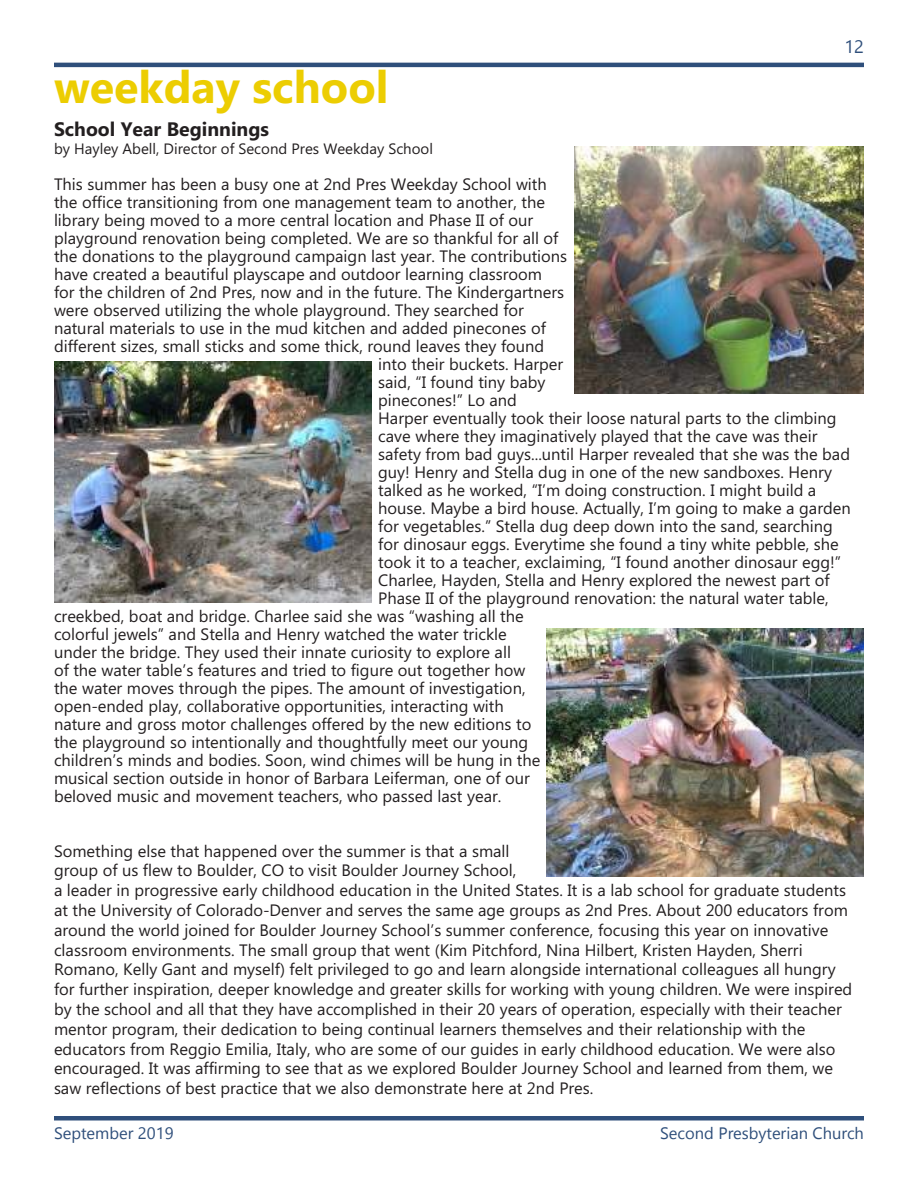
<style>
.page{position:relative;width:918px;height:1188px;background:#fff}
.page>*{position:absolute;margin:0;border:0;box-sizing:border-box;transform-origin:0 0}
.t1{font:700 45px "Microsoft Phags Pa";color:#eccd02}
.t2{font:700 19.5px "Microsoft Phags Pa";color:#231f20}
.t3{font:16.5px/19.8px "Microsoft Phags Pa";color:#231f20}
.t4{font:15px "Microsoft Phags Pa";color:#231f20}
</style>
<div class="page">
<hr style="left:54px;top:63px;width:810px;height:4px;background:#2f4f7b">
<hr style="left:54px;top:1116px;width:810px;height:4px;background:#2f4f7b">
<img style="left:575px;top:146px;width:289px;height:248px">
<img style="left:54px;top:362px;width:318px;height:240px">
<img style="left:546px;top:629px;width:318px;height:247px">
<h1 class="t1" style="left:54px;top:55px;width:336px">weekday school</h1>
<p class="t2" style="left:54px;top:115px;width:217px">School Year Beginnings</p>
<p class="t4" style="left:54px;top:139px;width:380px">by Hayley Abell, Director of Second Pres Weekday School</p>
<p class="t3" style="left:54px;top:174px;width:494px">This summer has been a busy one at 2nd Pres Weekday School with</p>
<p class="t3" style="left:54px;top:192px;width:493px">the office transitioning from one management team to another, the</p>
<p class="t3" style="left:54px;top:210px;width:481px">library being moved to a more central location and Phase II of our</p>
<p class="t3" style="left:54px;top:228px;width:506px">playground renovation being completed. We are so thankful for all of</p>
<p class="t3" style="left:54px;top:246px;width:515px">the donations to the playground campaign last year. The contributions</p>
<p class="t3" style="left:54px;top:264px;width:490px">have created a beautiful playscape and outdoor learning classroom</p>
<p class="t3" style="left:54px;top:282px;width:512px">for the children of 2nd Pres, now and in the future. The Kindergartners</p>
<p class="t3" style="left:54px;top:300px;width:472px">were observed utilizing the whole playground. They searched for</p>
<p class="t3" style="left:54px;top:318px;width:493px">natural materials to use in the mud kitchen and added pinecones of</p>
<p class="t3" style="left:54px;top:336px;width:492px">different sizes, small sticks and some thick, round leaves they found</p>
<p class="t3" style="left:378px;top:354px;width:187px">into their buckets. Harper</p>
<p class="t3" style="left:378px;top:372px;width:169px">said, “I found tiny baby</p>
<p class="t3" style="left:378px;top:390px;width:140px">pinecones!” Lo and</p>
<p class="t3" style="left:378px;top:408px;width:460px">Harper eventually took their loose natural parts to the climbing</p>
<p class="t3" style="left:378px;top:426px;width:441px">cave where they imaginatively played that the cave was their</p>
<p class="t3" style="left:378px;top:444px;width:473px">safety from bad guys...until Harper revealed that she was the bad</p>
<p class="t3" style="left:378px;top:462px;width:455px">guy! Henry and Stella dug in one of the new sandboxes. Henry</p>
<p class="t3" style="left:378px;top:480px;width:440px">talked as he worked, “I’m doing construction. I might build a</p>
<p class="t3" style="left:378px;top:498px;width:474px">house. Maybe a bird house. Actually, I’m going to make a garden</p>
<p class="t3" style="left:378px;top:516px;width:456px">for vegetables.” Stella dug deep down into the sand, searching</p>
<p class="t3" style="left:378px;top:534px;width:462px">for dinosaur eggs. Everytime she found a tiny white pebble, she</p>
<p class="t3" style="left:378px;top:552px;width:464px">took it to a teacher, exclaiming, “I found another dinosaur egg!”</p>
<p class="t3" style="left:378px;top:570px;width:453px">Charlee, Hayden, Stella and Henry explored the newest part of</p>
<p class="t3" style="left:378px;top:588px;width:452px">Phase II of the playground renovation: the natural water table,</p>
<p class="t3" style="left:54px;top:606px;width:471px">creekbed, boat and bridge. Charlee said she was “washing all the</p>
<p class="t3" style="left:54px;top:624px;width:454px">colorful jewels” and Stella and Henry watched the water trickle</p>
<p class="t3" style="left:54px;top:642px;width:459px">under the bridge. They used their innate curiosity to explore all</p>
<p class="t3" style="left:54px;top:660px;width:473px">of the water table’s features and tried to figure out together how</p>
<p class="t3" style="left:54px;top:678px;width:473px">the water moves through the pipes. The amount of investigation,</p>
<p class="t3" style="left:54px;top:696px;width:451px">open-ended play, collaborative opportunities, interacting with</p>
<p class="t3" style="left:54px;top:714px;width:479px">nature and gross motor challenges offered by the new editions to</p>
<p class="t3" style="left:54px;top:732px;width:476px">the playground so intentionally and thoughtfully meet our young</p>
<p class="t3" style="left:54px;top:750px;width:488px">children’s minds and bodies. Soon, wind chimes will be hung in the</p>
<p class="t3" style="left:54px;top:768px;width:477px">musical section outside in honor of Barbara Leiferman, one of our</p>
<p class="t3" style="left:54px;top:786px;width:449px">beloved music and movement teachers, who passed last year.</p>
<p class="t3" style="left:54px;top:840px;width:800px">Something else that happened over the summer is that a small<br>group of us flew to Boulder, CO to visit Boulder Journey School,<br>a leader in progressive early childhood education in the United States. It is a lab school for graduate students at the University of Colorado-Denver and serves the same age groups as 2nd Pres. About 200 educators from around the world joined for Boulder Journey School’s summer conference, focusing this year on innovative classroom environments. The small group that went (Kim Pitchford, Nina Hilbert, Kristen Hayden, Sherri Romano, Kelly Gant and myself) felt privileged to go and learn alongside international colleagues all hungry for further inspiration, deeper knowledge and greater skills for working with young children. We were inspired by the school and all that they have accomplished in their 20 years of operation, especially with their teacher mentor program, their dedication to being continual learners themselves and their relationship with the educators from Reggio Emilia, Italy, who are some of our guides in early childhood education. We were also encouraged. It was affirming to see that as we explored Boulder Journey School and learned from them, we saw reflections of best practice that we also demonstrate here at 2nd Pres.</p>
</div>
